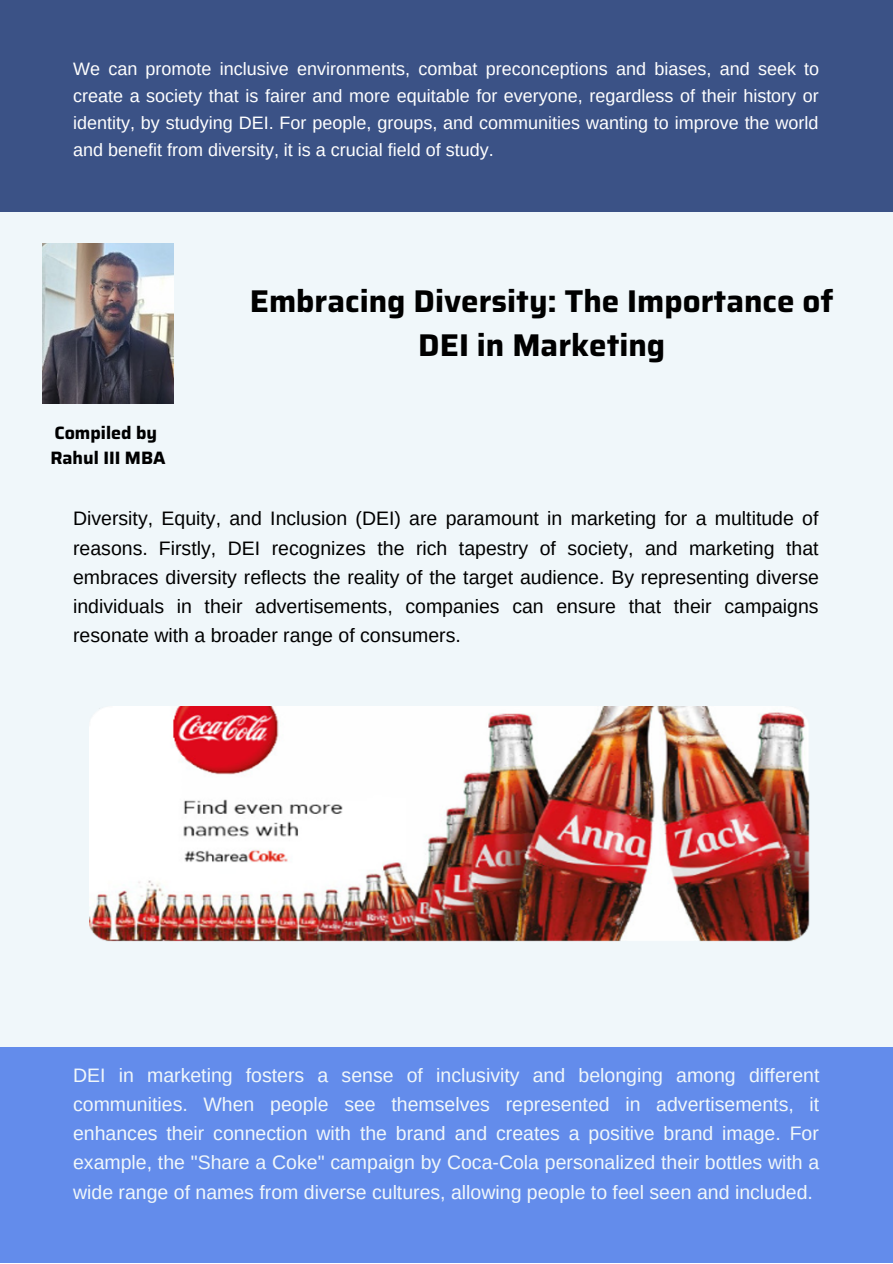
<style>
.page{position:relative;width:893px;height:1264px;background:#fff}
.page>*{position:absolute;margin:0;border:0;box-sizing:border-box;transform-origin:0 0}
.t1{font:700 31.5px/43.8px "Saira";color:#000;text-align:center}
.t2{font:19.5px/29.2px "Arimo";color:#f0f7fa;text-align:justify}
.t3{font:19.5px/29.2px "Arimo";color:#000;text-align:justify}
.t4{font:18px/27px "Arimo";color:#fff;text-align:justify}
.t5{font:700 18px "Saira";color:#000}
</style>
<div class="page">
<div style="left:0;top:0;width:892px;height:1262px;background:#f0f7fa"></div>
<div style="left:0;top:0;width:892px;height:212px;background:#3b5286"></div>
<div style="left:0;top:1047px;width:892px;height:215px;background:#638ceb"></div>
<img style="left:42px;top:244px;width:132px;height:159px">
<img style="left:89px;top:706px;width:721px;height:235px">
<p class="t4" style="left:73px;top:55px;width:747px">We can promote inclusive environments, combat preconceptions and biases, and seek to create a society that is fairer and more equitable for everyone, regardless of their history or identity, by studying DEI. For people, groups, and communities wanting to improve the world and benefit from diversity, it is a crucial field of study.</p>
<p class="t5" style="left:54px;top:419px;width:104px">Compiled by</p>
<p class="t5" style="left:50px;top:443px;width:117px">Rahul III MBA</p>
<p class="t1" style="left:250px;top:279px;width:585px">Embracing Diversity: The Importance of<br>DEI in Marketing</p>
<p class="t3" style="left:73px;top:504px;width:747px">Diversity, Equity, and Inclusion (DEI) are paramount in marketing for a multitude of reasons. Firstly, DEI recognizes the rich tapestry of society, and marketing that embraces diversity reflects the reality of the target audience. By representing diverse individuals in their advertisements, companies can ensure that their campaigns resonate with a broader range of consumers.</p>
<p class="t2" style="left:73px;top:1060px;width:747px">DEI in marketing fosters a sense of inclusivity and belonging among different communities. When people see themselves represented in advertisements, it enhances their connection with the brand and creates a positive brand image. For example, the "Share a Coke" campaign by Coca-Cola personalized their bottles with a wide range of names from diverse cultures, allowing people to feel seen and included.</p>
</div>
